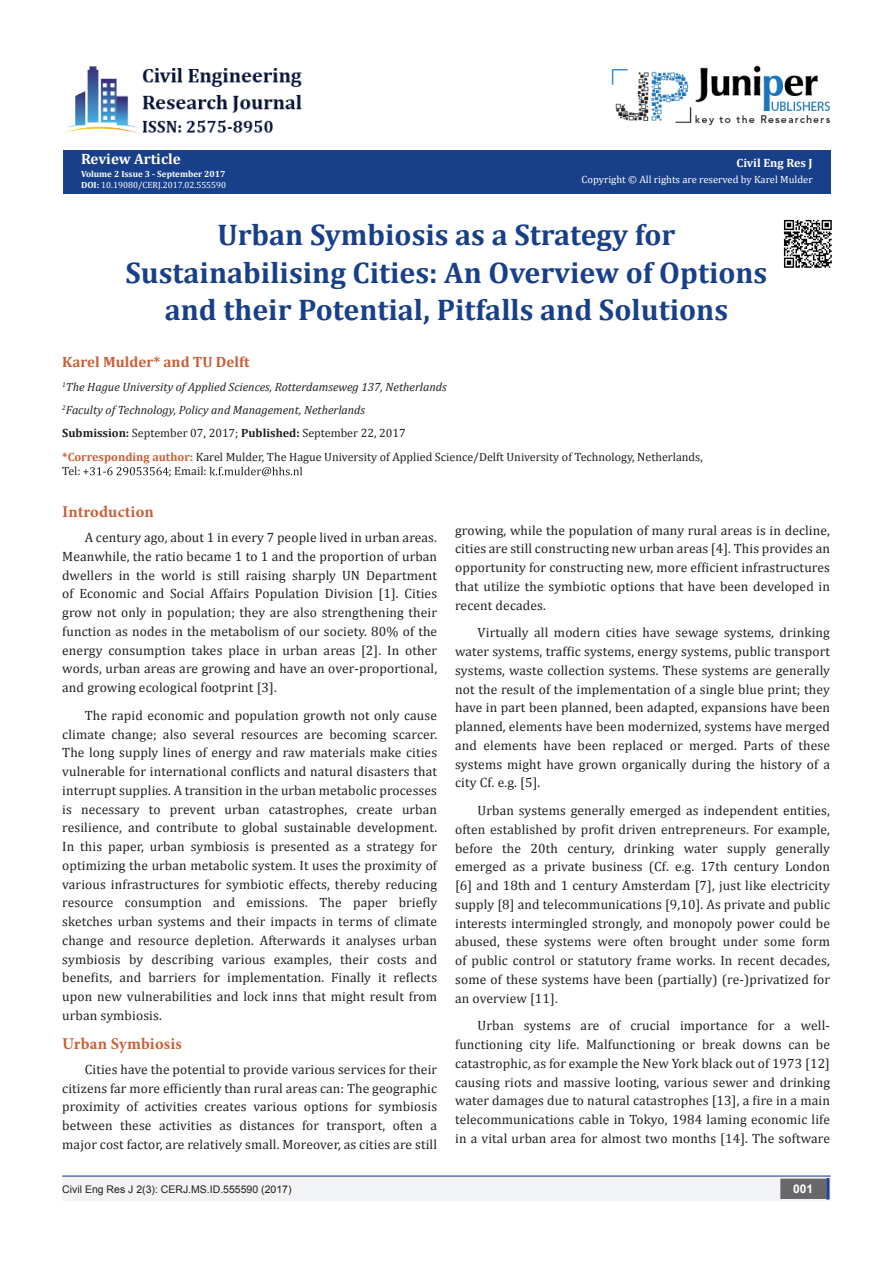
<style>
.page{position:relative;width:893px;height:1263px;background:#fff}
.page>*{position:absolute;margin:0;border:0;box-sizing:border-box;transform-origin:0 0}
.t1{font:700 30px "Cambria";color:#183f89}
.List_Paragraph{font:700 16.5px "Minion Pro";letter-spacing:.005em;color:#ca5f37}
.t2{font:700 15px "Cambria";color:#ca5f37}
.t3{font:700 15px "Cambria";color:#fff}
.List_Paragraph-2{font:13.5px/18.8px "Cambria";letter-spacing:.01em;color:#231f20;text-align:justify}
.t4{font:12px/14.4px "Cambria";color:#231f20}
.t5{font:italic 12px "Cambria";color:#231f20}
.t6{font:700 12px "Cambria";color:#fff}
.t7{font:700 12px "Arial";color:#fff}
.t8{font:10.5px "Cambria";color:#fff}
.t9{font:10.5px "Arial";color:#231f20}
.t10{font:9px "Cambria";color:#fff}
.t11{font:700 9px "Cambria";color:#fff}
.s1{font-weight:700}
.s2{font-weight:700;color:#ca5f37}
</style>
<div class="page">
<div style="left:63px;top:150px;width:768px;height:43px;background:#183f89"></div>
<svg style="left:83px;top:467px;width:85px;height:8px"></svg>
<svg style="left:209px;top:467px;width:93px;height:9px"></svg>
<hr style="left:62px;top:1175px;width:769px;height:1px;background:#253f8e">
<div style="left:62px;top:1177px;width:494px;height:24px;background:#f2f3f4"></div>
<div style="left:510px;top:1177px;width:321px;height:24px;background:#f2f3f4"></div>
<div style="left:781px;top:1179px;width:44px;height:19px;background:#68676a"></div>
<div style="left:780px;top:1178px;width:46px;height:21px;border:2px solid #68676a"></div>
<div style="left:826px;top:1178px;width:3px;height:21px;background:#253f8e;border:2px solid #253f8e"></div>
<img style="left:783px;top:219px;width:49px;height:49px">
<img style="left:612px;top:65px;width:218px;height:61px">
<img style="left:64px;top:66px;width:238px;height:69px">
<p class="t3" style="left:81px;top:148px;width:101px">Review Article</p>
<p class="t11" style="left:81px;top:168px;width:146px">Volume 2 Issue 3 - September 2017</p>
<p class="t10" style="left:81px;top:180px;width:147px"><span class="s1">DOI:</span> 10.19080/CERJ.2017.02.555590</p>
<p class="t6" style="left:736px;top:154px;width:78px">Civil Eng Res J</p>
<p class="t8" style="left:582px;top:173px;width:233px">Copyright © All rights are reserved by Karel Mulder</p>
<p class="t1" style="left:218px;top:214px;width:459px">Urban Symbiosis as a Strategy for</p>
<p class="t1" style="left:126px;top:251px;width:643px">Sustainabilising Cities: An Overview of Options</p>
<p class="t1" style="left:165px;top:289px;width:565px">and their Potential, Pitfalls and Solutions</p>
<p class="t2" style="left:62px;top:351px;width:189px">Karel Mulder* and TU Delft</p>
<p class="t5" style="left:62px;top:378px;width:386px"><sup>1</sup>The Hague University of Applied Sciences, Rotterdamseweg 137, Netherlands</p>
<p class="t5" style="left:62px;top:401px;width:304px"><sup>2</sup>Faculty of Technology, Policy and Management, Netherlands</p>
<p class="t4" style="left:62px;top:426px;width:345px"><span class="s1">Submission:</span> September 07, 2017; <span class="s1">Published:</span> September 22, 2017</p>
<p class="t4" style="left:62px;top:449px;width:642px"><span class="s2">*Corresponding author:</span> Karel Mulder, The Hague University of Applied Science/Delft University of Technology, Netherlands,<br>Tel:</p>
<p class="t4" style="left:168px;top:464px;width:40px">; Email:</p>
<p class="List_Paragraph" style="left:62px;top:500px;width:93px">Introduction</p>
<p class="List_Paragraph-2" style="left:62px;top:528px;width:376px;text-indent:22px">A century ago, about 1 in every 7 people lived in urban areas.<br>Meanwhile, the ratio became 1 to 1 and the proportion of urban dwellers in the world is still raising sharply UN Department of Economic and Social Affairs Population Division [1]. Cities grow not only in population; they are also strengthening their function as nodes in the metabolism of our society. 80% of the energy consumption takes place in urban areas [2]. In other words, urban areas are growing and have an over-proportional, and growing ecological footprint [3].</p>
<p class="List_Paragraph-2" style="left:62px;top:706px;width:376px;text-indent:22px">The rapid economic and population growth not only cause climate change; also several resources are becoming scarcer.<br>The long supply lines of energy and raw materials make cities vulnerable for international conflicts and natural disasters that interrupt supplies. A transition in the urban metabolic processes is necessary to prevent urban catastrophes, create urban resilience, and contribute to global sustainable development.<br>In this paper, urban symbiosis is presented as a strategy for optimizing the urban metabolic system. It uses the proximity of various infrastructures for symbiotic effects, thereby reducing resource consumption and emissions. The paper briefly sketches urban systems and their impacts in terms of climate change and resource depletion. Afterwards it analyses urban symbiosis by describing various examples, their costs and benefits, and barriers for implementation. Finally it reflects upon new vulnerabilities and lock inns that might result from urban symbiosis.</p>
<p class="List_Paragraph" style="left:62px;top:1032px;width:121px">Urban Symbiosis</p>
<p class="List_Paragraph-2" style="left:62px;top:1060px;width:376px;text-indent:22px">Cities have the potential to provide various services for their citizens far more efficiently than rural areas can: The geographic proximity of activities creates various options for symbiosis between these activities as distances for transport, often a major cost factor, are relatively small. Moreover, as cities are still</p>
<p class="List_Paragraph-2" style="left:455px;top:521px;width:376px">growing, while the population of many rural areas is in decline, cities are still constructing new urban areas [4]. This provides an opportunity for constructing new, more efficient infrastructures that utilize the symbiotic options that have been developed in recent decades.</p>
<p class="List_Paragraph-2" style="left:455px;top:623px;width:376px;text-indent:22px">Virtually all modern cities have sewage systems, drinking water systems, traffic systems, energy systems, public transport systems, waste collection systems. These systems are generally not the result of the implementation of a single blue print; they have in part been planned, been adapted, expansions have been planned, elements have been modernized, systems have merged and elements have been replaced or merged. Parts of these systems might have grown organically during the history of a city Cf. e.g. [5].</p>
<p class="List_Paragraph-2" style="left:455px;top:801px;width:376px;text-indent:22px">Urban systems generally emerged as independent entities, often established by profit driven entrepreneurs. For example, before the 20th century, drinking water supply generally emerged as a private business (Cf. e.g. 17th century London [6] and 18th and 1 century Amsterdam [7], just like electricity supply [8] and telecommunications [9,10]. As private and public interests intermingled strongly, and monopoly power could be abused, these systems were often brought under some form of public control or statutory frame works. In recent decades, some of these systems have been (partially) (re-)privatized for an overview [11].</p>
<p class="List_Paragraph-2" style="left:455px;top:1016px;width:376px;text-indent:22px">Urban systems are of crucial importance for a well&shy;functioning city life. Malfunctioning or break downs can be catastrophic, as for example the New York black out of 1973 [12] causing riots and massive looting, various sewer and drinking water damages due to natural catastrophes [13], a fire in a main telecommunications cable in Tokyo, 1984 laming economic life in a vital urban area for almost two months [14]. The software</p>
<p class="t9" style="left:62px;top:1182px;width:231px">Civil Eng Res J 2(3): CERJ.MS.ID.555590 (2017)</p>
<p class="t7" style="left:793px;top:1181px;width:22px">001</p>
</div>
